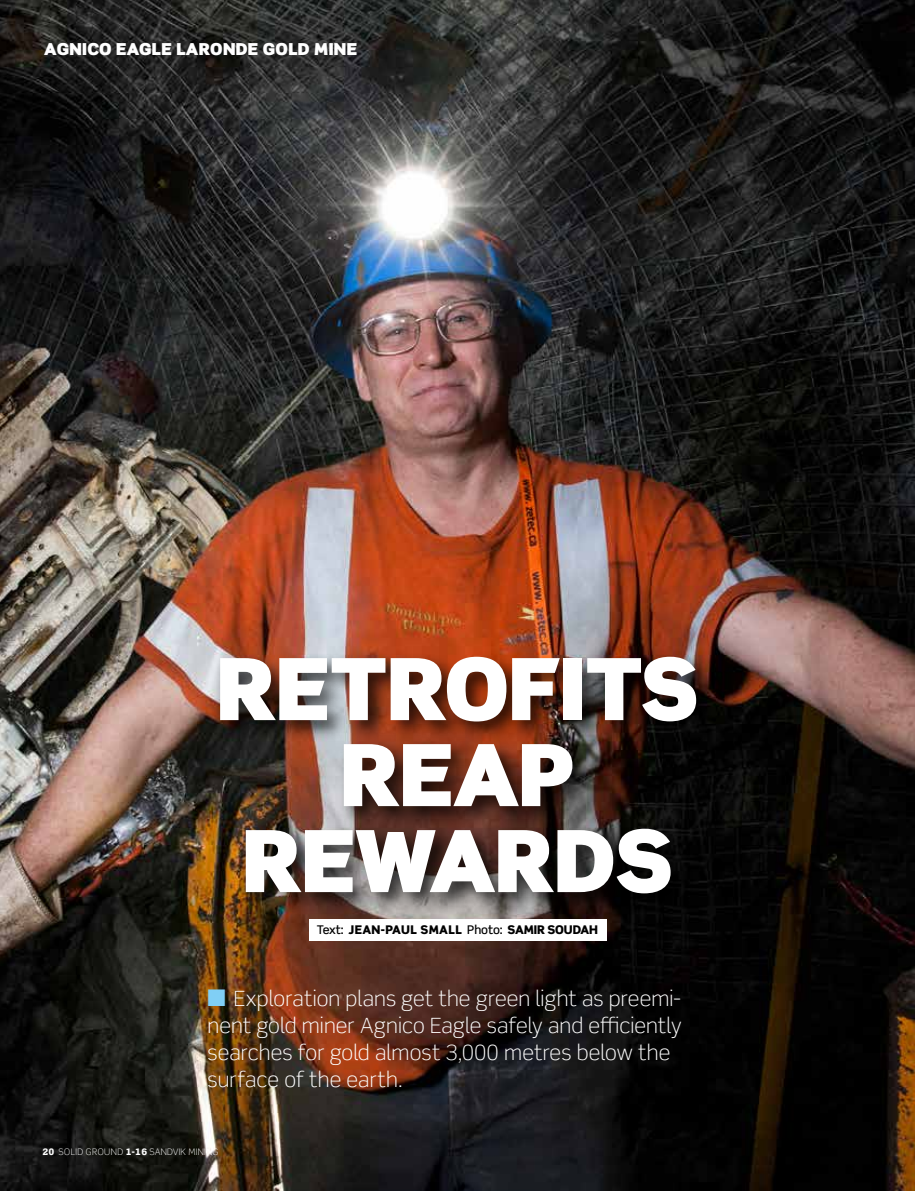
<style>
.page{position:relative;width:915px;height:1191px;background:#fff}
.page>*{position:absolute;margin:0;border:0;box-sizing:border-box;transform-origin:0 0}
.t1{font:900 85.95px/85.9px "Scene Pro";letter-spacing:-.005em;color:#fff;text-align:center}
.t2{font:300 21px/27px "Scene Pro";letter-spacing:.005em;color:#fff}
.t3{font:900 16.5px "Scene Pro";letter-spacing:.02em;color:#fff}
.t4{font:900 12px "Scene Pro";letter-spacing:-.01em;color:#000}
.t5{font:300 9px "Scene Pro";letter-spacing:.025em;color:#fff}
.s1{font-weight:500}
.s2{color:#80cff5}
.s3{font-weight:900}
</style>
<div class="page">
<hr style="left:914px;top:68px;width:1px;height:363px;background:#ededed">
<img style="left:0;top:0;width:914px;height:1191px">
<div style="left:308px;top:919px;width:298px;height:22px;background:#fff"></div>
<div style="left:214px;top:651px;width:504px;height:264px;background:#000;opacity:.75"></div>
<p class="t3" style="left:44px;top:39px;width:314px">AGNICO EAGLE LARONDE GOLD MINE</p>
<h1 class="t1" style="left:216px;top:644px;width:483px">RETROFITS<br>REAP<br>REWARDS</h1>
<p class="t4" style="left:317px;top:921px;width:282px"><span class="s1">Text:</span> JEAN-PAUL SMALL <span class="s1">Photo:</span> SAMIR SOUDAH</p>
<p class="t2" style="left:207px;top:984px;width:475px"><span class="s2">■</span> Exploration plans get the green light as preemi&shy;nent gold miner Agnico Eagle safely and efficiently searches for gold almost 3,000 metres below the surface of the earth.</p>
<p class="t5" style="left:43px;top:1146px;width:177px"><span class="s3">20</span> SOLID GROUND <span class="s3">1-16</span> SANDVIK MINING</p>
</div>
